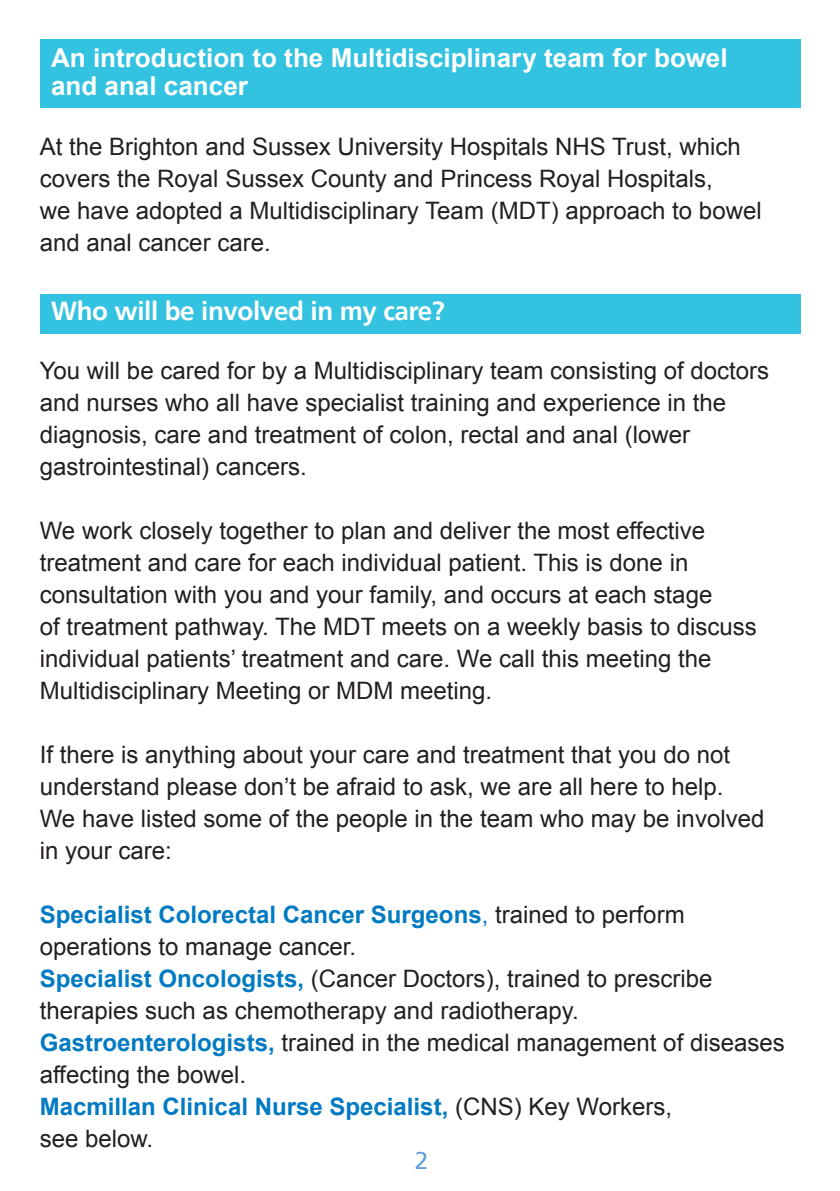
<style>
.page{position:relative;width:840px;height:1191px;background:#fff}
.page>*{position:absolute;margin:0;border:0;box-sizing:border-box;transform-origin:0 0}
.t1{font:700 26px "Arial";color:#fff}
.t2{font:700 26px "Frutiger";letter-spacing:-.015em;color:#fff}
.t3{font:24px/32px "Arial";color:#231f20}
.t4{font:700 24px "Arial";color:#007ac2}
.t5{font:24px "Frutiger";color:#62a0d6}
.s1{font-weight:400}
.s2{font-weight:400;color:#231f20}
.s3{font-weight:700;color:#007ac2}
</style>
<div class="page">
<div style="left:40px;top:40px;width:759px;height:68px;background:#34c2e1"></div>
<div style="left:40px;top:294px;width:759px;height:39px;background:#34c2e1"></div>
<p class="t1" style="left:51px;top:40px;width:677px">An introduction to the Multidisciplinary team for bowel</p>
<p class="t1" style="left:51px;top:68px;width:198px">and anal cancer</p>
<p class="t3" style="left:40px;top:130px;width:702px">At the Brighton and Sussex University Hospitals NHS Trust, which</p>
<p class="t3" style="left:40px;top:162px;width:674px">covers the Royal Sussex County and Princess Royal Hospitals,</p>
<p class="t3" style="left:40px;top:194px;width:723px">we have adopted a Multidisciplinary Team (MDT) approach to bowel</p>
<p class="t3" style="left:40px;top:226px;width:232px">and anal cancer care.</p>
<p class="t2" style="left:51px;top:296px;width:395px">Who will be involved in my care?</p>
<p class="t3" style="left:40px;top:354px;width:730px">You will be cared for by a Multidisciplinary team consisting of doctors and nurses who all have specialist training and experience in the</p>
<p class="t3" style="left:40px;top:418px;width:651px">diagnosis, care and treatment of colon, rectal and anal (lower</p>
<p class="t3" style="left:40px;top:450px;width:268px">gastrointestinal) cancers.</p>
<p class="t3" style="left:40px;top:514px;width:666px">We work closely together to plan and deliver the most effective</p>
<p class="t3" style="left:40px;top:546px;width:649px">treatment and care for each individual patient. This is done in</p>
<p class="t3" style="left:40px;top:578px;width:673px">consultation with you and your family, and occurs at each stage</p>
<p class="t3" style="left:40px;top:610px;width:718px">of treatment pathway. The MDT meets on a weekly basis to discuss individual patients’ treatment and care. We call this meeting the</p>
<p class="t3" style="left:40px;top:674px;width:454px">Multidisciplinary Meeting or MDM meeting.</p>
<p class="t3" style="left:40px;top:738px;width:691px">If there is anything about your care and treatment that you do not</p>
<p class="t3" style="left:40px;top:770px;width:685px">understand please don’t be afraid to ask, we are all here to help.</p>
<p class="t3" style="left:40px;top:802px;width:725px">We have listed some of the people in the team who may be involved</p>
<p class="t3" style="left:40px;top:834px;width:134px">in your care:</p>
<p class="t4" style="left:40px;top:898px;width:646px">Specialist Colorectal Cancer Surgeons<span class="s1">,</span> <span class="s2">trained to perform</span></p>
<p class="t3" style="left:40px;top:930px;width:318px">operations to manage cancer.</p>
<p class="t3" style="left:40px;top:962px;width:674px"><span class="s3">Specialist Oncologists,</span> (Cancer Doctors), trained to prescribe</p>
<p class="t3" style="left:40px;top:994px;width:540px">therapies such as chemotherapy and radiotherapy.</p>
<p class="t3" style="left:40px;top:1026px;width:746px"><span class="s3">Gastroenterologists,</span> trained in the medical management of diseases affecting the bowel.</p>
<p class="t4" style="left:40px;top:1090px;width:633px">Macmillan Clinical Nurse Specialist, <span class="s2">(CNS) Key Workers,</span></p>
<p class="t3" style="left:40px;top:1122px;width:115px">see below.</p>
<p class="t5" style="left:414px;top:1146px;width:15px">2</p>
</div>
